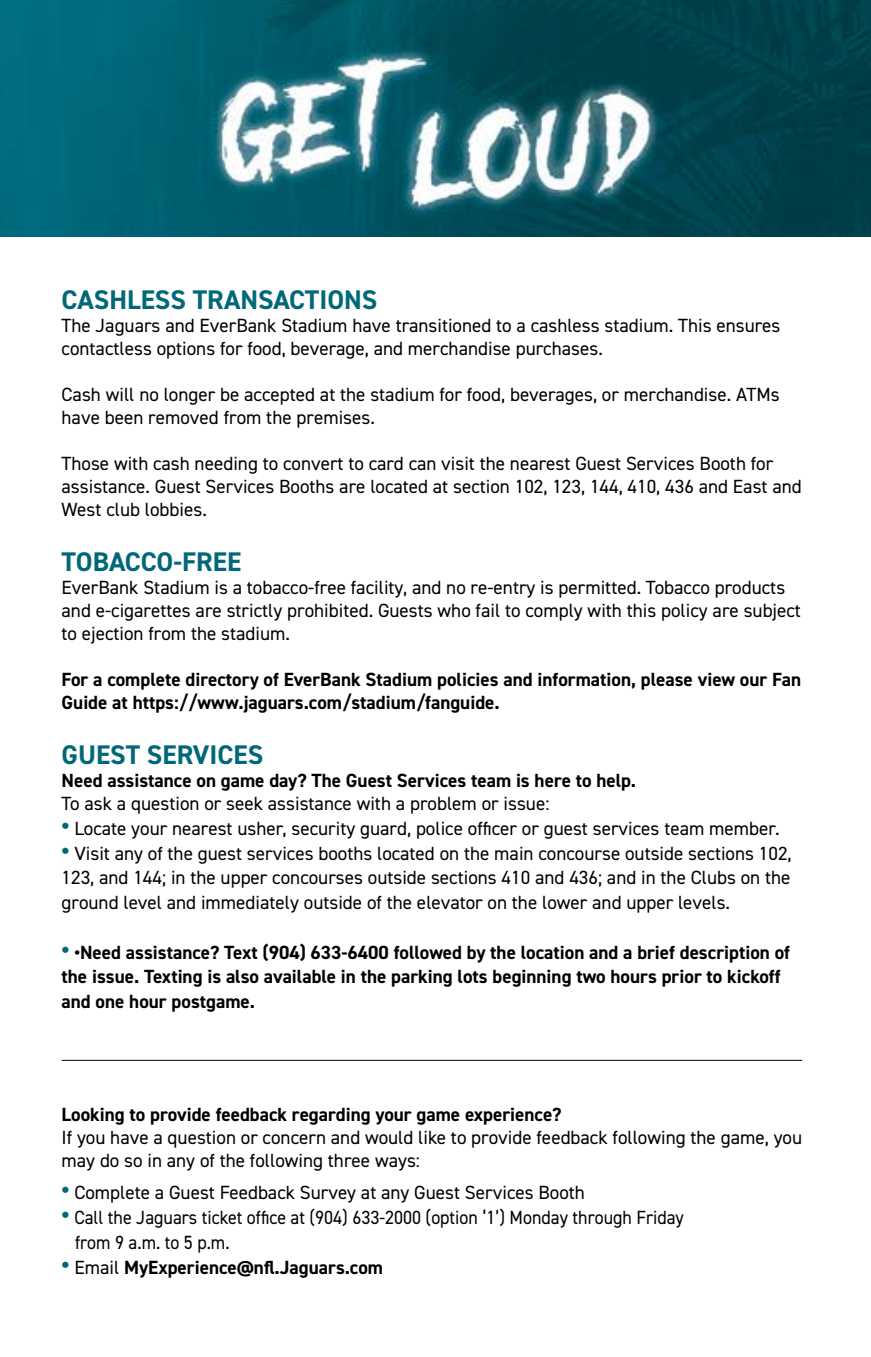
<style>
.page{position:relative;width:871px;height:1357px;background:#fff}
.page>*{position:absolute;margin:0;border:0;box-sizing:border-box;transform-origin:0 0}
.t1{font:700 27px "DIN2014";color:#006878}
.t2{font:19.12px/22.9px "DIN2014";color:#000}
.t3{font:700 19.12px/24.8px "DIN2014";color:#000}
.t4{font:19.12px/24.8px "DIN2014";color:#000;scale:.94 1}
.s1{font-weight:700;font-size:27px;color:#006878}
.s2{font-size:27px;color:#006878}
.s3{font-weight:400}
</style>
<div class="page">
<img style="left:0;top:0;width:871px;height:237px">
<hr style="left:62px;top:1060px;width:740px;height:1px;background:#000">
<h1 class="t1" style="left:62px;top:282px;width:317px">CASHLESS TRANSACTIONS</h1>
<p class="t2" style="left:62px;top:314px;width:720px">The Jaguars and EverBank Stadium have transitioned to a cashless stadium. This ensures contactless options for food, beverage, and merchandise purchases.</p>
<p class="t2" style="left:62px;top:382px;width:720px">Cash will no longer be accepted at the stadium for food, beverages, or merchandise. ATMs have been removed from the premises.</p>
<p class="t2" style="left:62px;top:451px;width:742px">Those with cash needing to convert to card can visit the nearest Guest Services Booth for assistance. Guest Services Booths are located at section 102, 123, 144, 410, 436 and East and<br>West club lobbies.</p>
<h1 class="t1" style="left:62px;top:544px;width:181px">TOBACCO-FREE</h1>
<p class="t2" style="left:62px;top:575px;width:741px">EverBank Stadium is a tobacco-free facility, and no re-entry is permitted. Tobacco products and e-cigarettes are strictly prohibited. Guests who fail to comply with this policy are subject to ejection from the stadium.</p>
<p class="t3" style="left:62px;top:667px;width:741px;line-height:22.9px">For a complete directory of EverBank Stadium policies and information, please view our Fan<br>Guide at https://www.jaguars.com/stadium/fanguide.</p>
<h1 class="t1" style="left:62px;top:737px;width:203px">GUEST SERVICES</h1>
<p class="t3" style="left:62px;top:768px;width:576px">Need assistance on game day? The Guest Services team is here to help.</p>
<p class="t2" style="left:62px;top:791px;width:489px">To ask a question or seek assistance with a problem or issue:</p>
<p class="t2" style="left:62px;top:816px;width:720px"><span class="s1">•</span> Locate your nearest usher, security guard, police officer or guest services team member.</p>
<p class="t2" style="left:62px;top:840px;width:731px;line-height:24.8px;text-align:justify"><span class="s1">•</span> Visit any of the guest services booths located on the main concourse outside sections 102, 123, and 144; in the upper concourses outside sections 410 and 436; and in the Clubs on the ground level and immediately outside of the elevator on the lower and upper levels.</p>
<p class="t3" style="left:62px;top:939px;width:730px"><span class="s2">•</span> •Need assistance? Text (904) 633-6400 followed by the location and a brief description of the issue. Texting is also available in the parking lots beginning two hours prior to kickoff and one hour postgame.</p>
<p class="t3" style="left:62px;top:1102px;width:501px">Looking to provide feedback regarding your game experience?</p>
<p class="t2" style="left:62px;top:1125px;width:742px">If you have a question or concern and would like to provide feedback following the game, you may do so in any of the following three ways:</p>
<p class="t2" style="left:62px;top:1181px;width:525px"><span class="s1">•</span> Complete a Guest Feedback Survey at any Guest Services Booth</p>
<p class="t4" style="left:75px;top:1205px;width:649px;text-indent:-13px"><span class="s1">•</span> Call the Jaguars ticket office at (904) 633-2000 (option ‘1’) Monday through Friday from 9 a.m. to 5 p.m.</p>
<p class="t3" style="left:62px;top:1254px;width:323px"><span class="s2">•</span> <span class="s3">Email</span> MyExperience@nfl.Jaguars.com</p>
</div>
